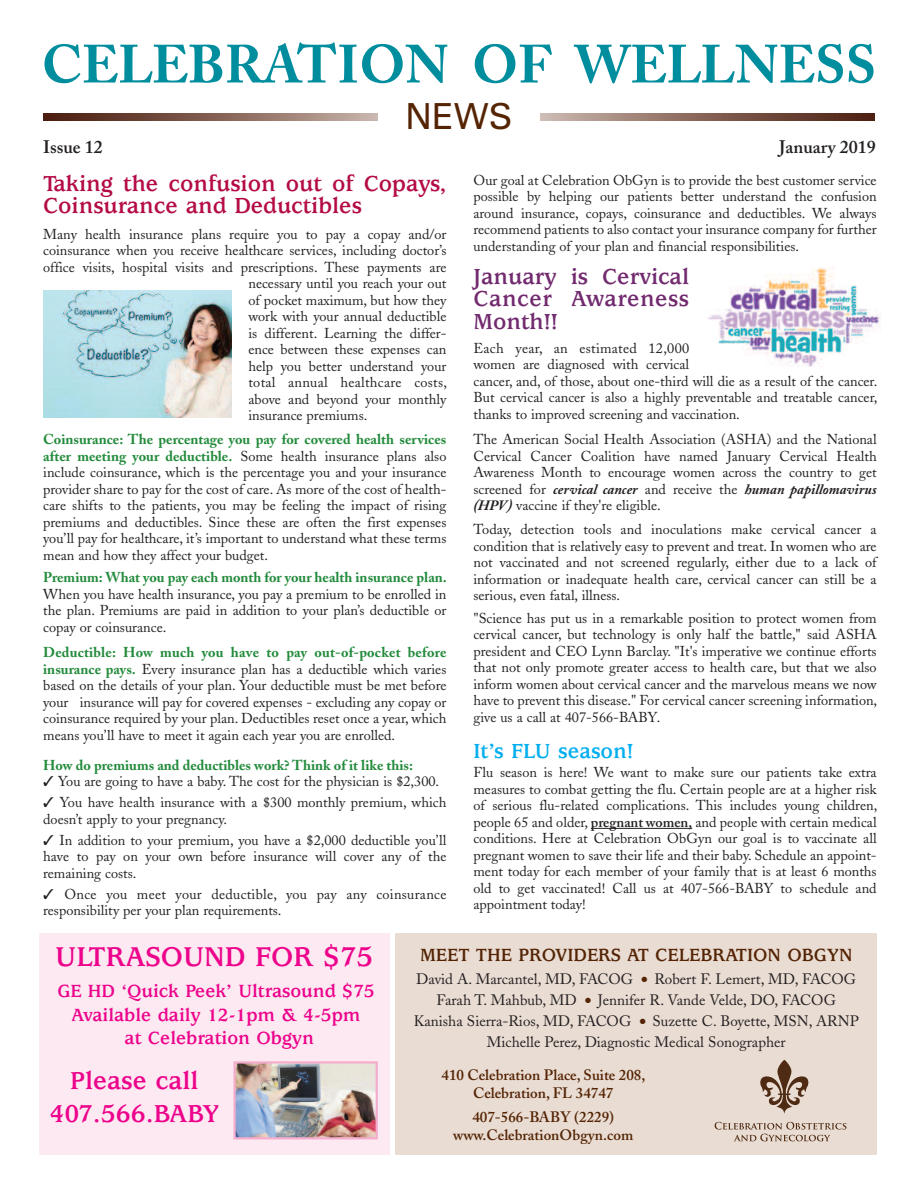
<style>
.page{position:relative;width:918px;height:1188px;background:#fff}
.page>*{position:absolute;margin:0;border:0;box-sizing:border-box;transform-origin:0 0}
.t1{font:700 53.25px "Adobe Caslon";color:#008d9e}
.t2{font:36px "Zurich BT";color:#542404}
.t3{font:700 30px "Usherwood";color:#ed028c}
.t4{font:700 27px/33px "Usherwood";color:#ed028c;text-align:center}
.t5{font:700 24px/22.5px "Usherwood";color:#b40b47}
.t6{font:700 24px/22.5px "Usherwood";color:#722a6f;text-align:justify}
.t7{font:700 22.5px "Usherwood";color:#00aeef}
.t8{font:700 19.5px/23.4px "Usherwood";color:#ed028c;text-align:center}
.t9{font:700 19.5px "Usherwood";color:#542404}
.t10{font:600 18px "Adobe Caslon";color:#231f20}
.t11{font:15px/21px "Adobe Caslon";color:#231f20;text-align:center}
.t12{font:600 15px/18px "Adobe Caslon";color:#542404;text-align:center}
.t13{font:14.25px/16.5px "Adobe Caslon";color:#231f20;text-align:justify}
.t14{font:700 14.25px "Adobe Caslon";color:#238b3c}
.t15{font:14.25px "Adobe Caslon";letter-spacing:.02em;color:#231f20}
.s1{font-weight:700;color:#238b3c}
.s2{font-weight:700;font-style:italic}
.s3{font-weight:600}
.s4{color:#542404}
</style>
<div class="page">
<svg style="left:43px;top:114px;width:832px;height:6px;background:#866458"></svg>
<hr style="left:591px;top:828px;width:101px;height:1px;background:#231f20">
<div style="left:378px;top:103px;width:162px;height:71px;background:#fff"></div>
<img style="left:43px;top:290px;width:189px;height:127px">
<img style="left:707px;top:267px;width:174px;height:99px">
<div style="left:39px;top:933px;width:351px;height:221px;background:#fce9f1"></div>
<div style="left:396px;top:933px;width:481px;height:221px;background:#e9dcd3"></div>
<svg style="left:760px;top:1060px;width:49px;height:54px"></svg>
<svg style="left:715px;top:1122px;width:131px;height:19px"></svg>
<img style="left:236px;top:1064px;width:139px;height:72px">
<div style="left:233px;top:1061px;width:145px;height:78px;border:2px solid #f5adce"></div>
<h1 class="t1" style="left:42px;top:43px;width:836px">CELEBRATION OF WELLNESS</h1>
<h2 class="t2" style="left:406px;top:103px;width:108px">NEWS</h2>
<p class="t10" style="left:43px;top:140px;width:61px">Issue 12</p>
<p class="t10" style="left:779px;top:140px;width:98px">January 2019</p>
<h3 class="t5" style="left:43px;top:174px;width:405px">Taking the confusion out of Copays,<br>Coinsurance and Deductibles</h3>
<p class="t13" style="left:43px;top:227px;width:405px">Many health insurance plans require you to pay a copay and/or</p>
<p class="t13" style="left:43px;top:244px;width:405px">coinsurance when you receive healthcare services, including doctor’s</p>
<p class="t13" style="left:43px;top:260px;width:405px">office visits, hospital visits and prescriptions. These payments are</p>
<p class="t13" style="left:248px;top:277px;width:200px">necessary until you reach your out</p>
<p class="t13" style="left:248px;top:293px;width:200px">of pocket maximum, but how they</p>
<p class="t13" style="left:248px;top:310px;width:200px">work with your annual deductible</p>
<p class="t13" style="left:248px;top:326px;width:200px">is different. Learning the differ-</p>
<p class="t13" style="left:248px;top:343px;width:200px">ence between these expenses can</p>
<p class="t13" style="left:248px;top:359px;width:200px">help you better understand your</p>
<p class="t15" style="left:248px;top:377px;width:200px">total annual healthcare costs,</p>
<p class="t13" style="left:248px;top:392px;width:200px">above and beyond your monthly</p>
<p class="t13" style="left:248px;top:409px;width:120px">insurance premiums.</p>
<p class="t13" style="left:43px;top:433px;width:405px"><span class="s1">Coinsurance: The percentage you pay for covered health services after meeting your deductible.</span> Some health insurance plans also include coinsurance, which is the percentage you and your insurance provider share to pay for the cost of care. As more of the cost of health&shy;care shifts to the patients, you may be feeling the impact of rising premiums and deductibles. Since these are often the first expenses you’ll pay for healthcare, it’s important to understand what these terms mean and how they affect your budget.</p>
<p class="t14" style="left:43px;top:572px;width:405px">Premium: What you pay each month for your health insurance plan.</p>
<p class="t13" style="left:43px;top:587px;width:405px">When you have health insurance, you pay a premium to be enrolled in the plan. Premiums are paid in addition to your plan’s deductible or copay or coinsurance.</p>
<p class="t13" style="left:43px;top:646px;width:405px"><span class="s1">Deductible: How much you have to pay out-of-pocket before insurance pays.</span> Every insurance plan has a deductible which varies based on the details of your plan. Your deductible must be met before your insurance will pay for covered expenses - excluding any copay or coinsurance required by your plan. Deductibles reset once a year, which means you’ll have to meet it again each year you are enrolled.</p>
<p class="t14" style="left:43px;top:759px;width:371px">How do premiums and deductibles work? Think of it like this:</p>
<p class="t13" style="left:43px;top:775px;width:398px">✓ You are going to have a baby. The cost for the physician is $2,300.</p>
<p class="t13" style="left:43px;top:796px;width:405px">✓ You have health insurance with a $300 monthly premium, which doesn’t apply to your pregnancy.</p>
<p class="t13" style="left:43px;top:833px;width:405px">✓ In addition to your premium, you have a $2,000 deductible you’ll have to pay on your own before insurance will cover any of the remaining costs.</p>
<p class="t13" style="left:43px;top:887px;width:405px">✓ Once you meet your deductible, you pay any coinsurance responsibility per your plan requirements.</p>
<p class="t13" style="left:473px;top:173px;width:405px">Our goal at Celebration ObGyn is to provide the best customer service possible by helping our patients better understand the confusion around insurance, copays, coinsurance and deductibles. We always recommend patients to also contact your insurance company for further understanding of your plan and financial responsibilities.</p>
<h3 class="t6" style="left:473px;top:267px;width:217px">January is Cervical Cancer Awareness Month!!</h3>
<p class="t13" style="left:473px;top:341px;width:405px;text-align:left">Each year, an estimated 12,000<br>women are diagnosed with cervical<br>cancer, and, of those, about one-third will die as a result of the cancer.<br>But cervical cancer is also a highly preventable and treatable cancer, thanks to improved screening and vaccination.</p>
<p class="t13" style="left:473px;top:433px;width:405px">The American Social Health Association (ASHA) and the National Cervical Cancer Coalition have named January Cervical Health Awareness Month to encourage women across the country to get screened for <span class="s2">cervical cancer</span> and receive the <span class="s2">human papillomavirus (HPV)</span> vaccine if they're eligible.</p>
<p class="t13" style="left:473px;top:523px;width:405px">Today, detection tools and inoculations make cervical cancer a condition that is relatively easy to prevent and treat. In women who are not vaccinated and not screened regularly, either due to a lack of information or inadequate health care, cervical cancer can still be a serious, even fatal, illness.</p>
<p class="t13" style="left:473px;top:611px;width:405px">"Science has put us in a remarkable position to protect women from cervical cancer, but technology is only half the battle," said ASHA president and CEO Lynn Barclay. "It's imperative we continue efforts that not only promote greater access to health care, but that we also inform women about cervical cancer and the marvelous means we now have to prevent this disease." For cervical cancer screening information, give us a call at 407-566-BABY.</p>
<h3 class="t7" style="left:473px;top:742px;width:162px">It’s FLU season!</h3>
<p class="t13" style="left:473px;top:766px;width:405px">Flu season is here! We want to make sure our patients take extra measures to combat getting the flu. Certain people are at a higher risk of serious flu-related complications. This includes young children, people 65 and older, <span class="s3">pregnant women,</span> and people with certain medical conditions. Here at Celebration ObGyn our goal is to vaccinate all pregnant women to save their life and their baby. Schedule an appoint&shy;ment today for each member of your family that is at least 6 months old to get vaccinated! Call us at 407-566-BABY to schedule and appointment today!</p>
<h3 class="t3" style="left:55px;top:946px;width:319px">ULTRASOUND FOR $75</h3>
<h3 class="t8" style="left:57px;top:981px;width:319px">GE HD ‘Quick Peek’ Ultrasound $75<br>Available daily 12-1pm &amp; 4-5pm<br>at Celebration Obgyn</h3>
<h3 class="t4" style="left:49px;top:1067px;width:172px">Please call<br>407.566.BABY</h3>
<h3 class="t9" style="left:420px;top:948px;width:434px">MEET THE PROVIDERS AT CELEBRATION OBGYN</h3>
<p class="t11" style="left:414px;top:970px;width:447px">David A. Marcantel, MD, FACOG <span class="s4">●</span> Robert F. Lemert, MD, FACOG Farah T. Mahbub, MD <span class="s4">●</span> Jennifer R. Vande Velde, DO, FACOG Kanisha Sierra-Rios, MD, FACOG <span class="s4">●</span> Suzette C. Boyette, MSN, ARNP Michelle Perez, Diagnostic Medical Sonographer</p>
<p class="t12" style="left:442px;top:1068px;width:205px">410 Celebration Place, Suite 208,<br>Celebration, FL 34747</p>
<p class="t12" style="left:453px;top:1110px;width:182px">407-566-BABY (2229) www.CelebrationObgyn.com</p>
</div>
